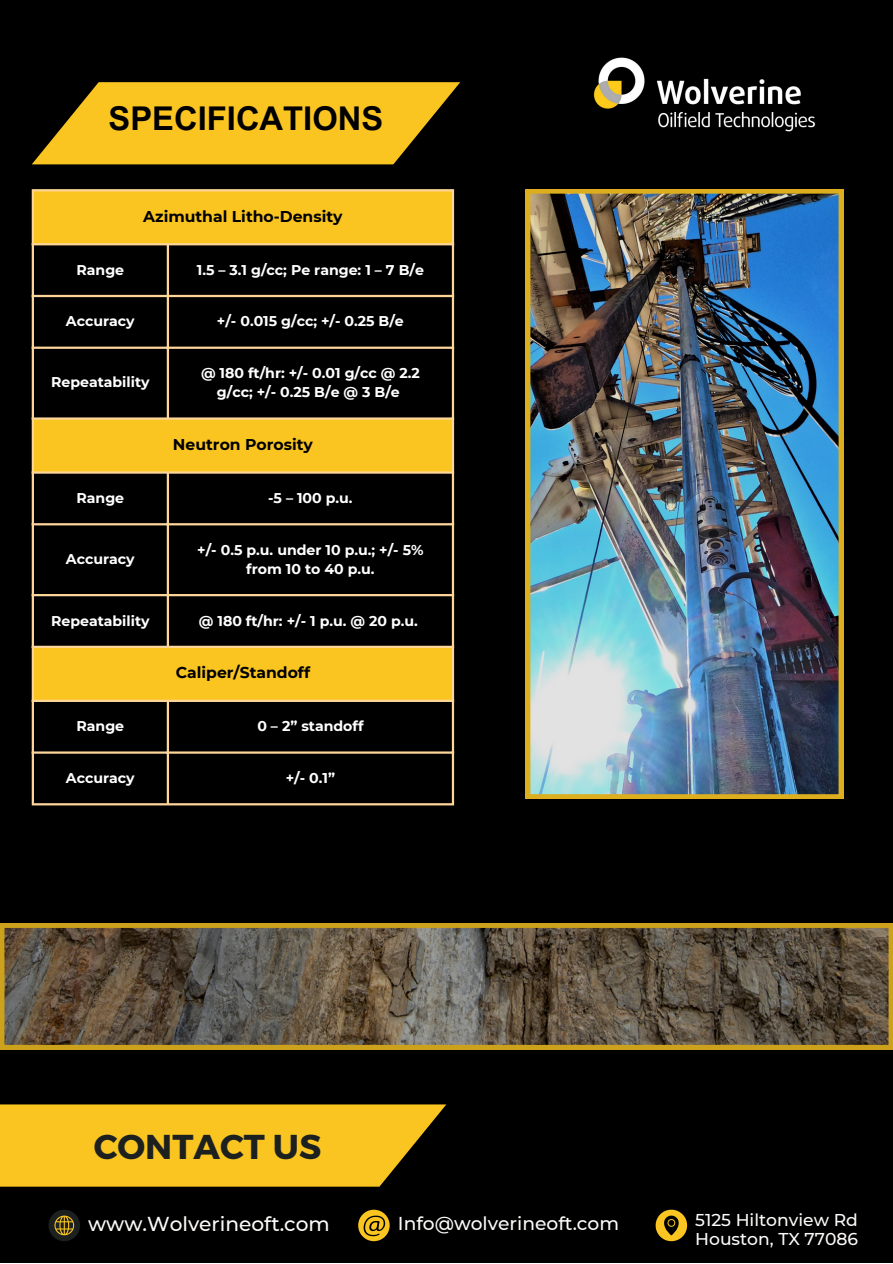
<style>
.page{position:relative;width:893px;height:1264px;background:#fff}
.page>*{position:absolute;margin:0;border:0;box-sizing:border-box;transform-origin:0 0}
.t1{font:700 34.5px "Montserrat";color:#1c2120}
.t2{font:700 32.7px "Arial MT Pro";color:#000}
.t3{font:500 20.1px "Montserrat";color:#fcfbf9}
.t4{font:500 18.6px "Montserrat";color:#fcfbf9}
.t5{font:500 17.1px/19px "Montserrat";color:#fcfbf9}
.t6{font:700 15.6px "Montserrat";color:#000}
.t7{font:700 14.1px/19px "Montserrat";color:#fff;text-align:center}
</style>
<div class="page">
<div style="left:0;top:0;width:892px;height:1262px;background:#000"></div>
<svg style="left:34px;top:191px;width:418px;height:508px"></svg>
<hr style="left:32px;top:191px;width:2px;height:612px;background:#ffd699">
<hr style="left:167px;top:245px;width:2px;height:172px;background:#ffd699">
<hr style="left:167px;top:473px;width:2px;height:172px;background:#ffd699">
<hr style="left:167px;top:702px;width:2px;height:101px;background:#ffd699">
<hr style="left:452px;top:191px;width:2px;height:612px;background:#ffd699">
<hr style="left:32px;top:189px;width:422px;height:2px;background:#ffd699">
<hr style="left:32px;top:243px;width:422px;height:2px;background:#ffd699">
<hr style="left:32px;top:295px;width:422px;height:2px;background:#ffd699">
<hr style="left:32px;top:346px;width:422px;height:3px;background:#ffd699">
<hr style="left:32px;top:417px;width:422px;height:2px;background:#ffd699">
<hr style="left:32px;top:471px;width:422px;height:2px;background:#ffd699">
<hr style="left:32px;top:523px;width:422px;height:2px;background:#ffd699">
<hr style="left:32px;top:594px;width:422px;height:2px;background:#ffd699">
<hr style="left:32px;top:645px;width:422px;height:3px;background:#ffd699">
<hr style="left:32px;top:699px;width:422px;height:3px;background:#ffd699">
<hr style="left:32px;top:751px;width:422px;height:2px;background:#ffd699">
<hr style="left:32px;top:803px;width:422px;height:2px;background:#ffd699">
<svg style="left:0;top:923px;width:892px;height:126px"></svg>
<svg style="left:0;top:1104px;width:446px;height:82px"></svg>
<svg style="left:49px;top:1210px;width:31px;height:31px"></svg>
<svg style="left:358px;top:1209px;width:31px;height:32px"></svg>
<svg style="left:655px;top:1209px;width:32px;height:32px"></svg>
<svg style="left:32px;top:82px;width:428px;height:82px"></svg>
<img style="left:526px;top:189px;width:317px;height:609px">
<img style="left:593px;top:57px;width:223px;height:75px">
<p class="t2" style="left:109px;top:107px;width:276px">SPECIFICATIONS</p>
<p class="t6" style="left:143px;top:207px;width:201px">Azimuthal Litho-Density</p>
<p class="t7" style="left:76px;top:260px;width:49px">Range</p>
<p class="t7" style="left:197px;top:260px;width:228px">1.5 – 3.1 g/cc; Pe range: 1 – 7 B/e</p>
<p class="t7" style="left:66px;top:312px;width:70px">Accuracy</p>
<p class="t7" style="left:217px;top:312px;width:188px">+/- 0.015 g/cc; +/- 0.25 B/e</p>
<p class="t7" style="left:51px;top:372px;width:100px">Repeatability</p>
<p class="t7" style="left:201px;top:363px;width:220px">@ 180 ft/hr: +/- 0.01 g/cc @ 2.2 g/cc; +/- 0.25 B/e @ 3 B/e</p>
<p class="t6" style="left:173px;top:435px;width:141px">Neutron Porosity</p>
<p class="t7" style="left:76px;top:488px;width:49px">Range</p>
<p class="t7" style="left:268px;top:488px;width:86px">-5 – 100 p.u.</p>
<p class="t7" style="left:66px;top:549px;width:70px">Accuracy</p>
<p class="t7" style="left:197px;top:540px;width:228px">+/- 0.5 p.u. under 10 p.u.; +/- 5% from 10 to 40 p.u.</p>
<p class="t7" style="left:51px;top:611px;width:100px">Repeatability</p>
<p class="t7" style="left:199px;top:611px;width:220px">@ 180 ft/hr: +/- 1 p.u. @ 20 p.u.</p>
<p class="t6" style="left:176px;top:663px;width:136px">Caliper/Standoff</p>
<p class="t7" style="left:76px;top:716px;width:49px">Range</p>
<p class="t7" style="left:257px;top:716px;width:108px">0 – 2” standoff</p>
<p class="t7" style="left:66px;top:768px;width:70px">Accuracy</p>
<p class="t7" style="left:286px;top:768px;width:51px">+/- 0.1”</p>
<p class="t1" style="left:94px;top:1124px;width:229px">CONTACT US</p>
<p class="t3" style="left:88px;top:1211px;width:243px">www.Wolverineoft.com</p>
<p class="t4" style="left:398px;top:1211px;width:223px">Info@wolverineoft.com</p>
<p class="t5" style="left:695px;top:1209px;width:164px">5125 Hiltonview Rd<br>Houston, TX 77086</p>
</div>
